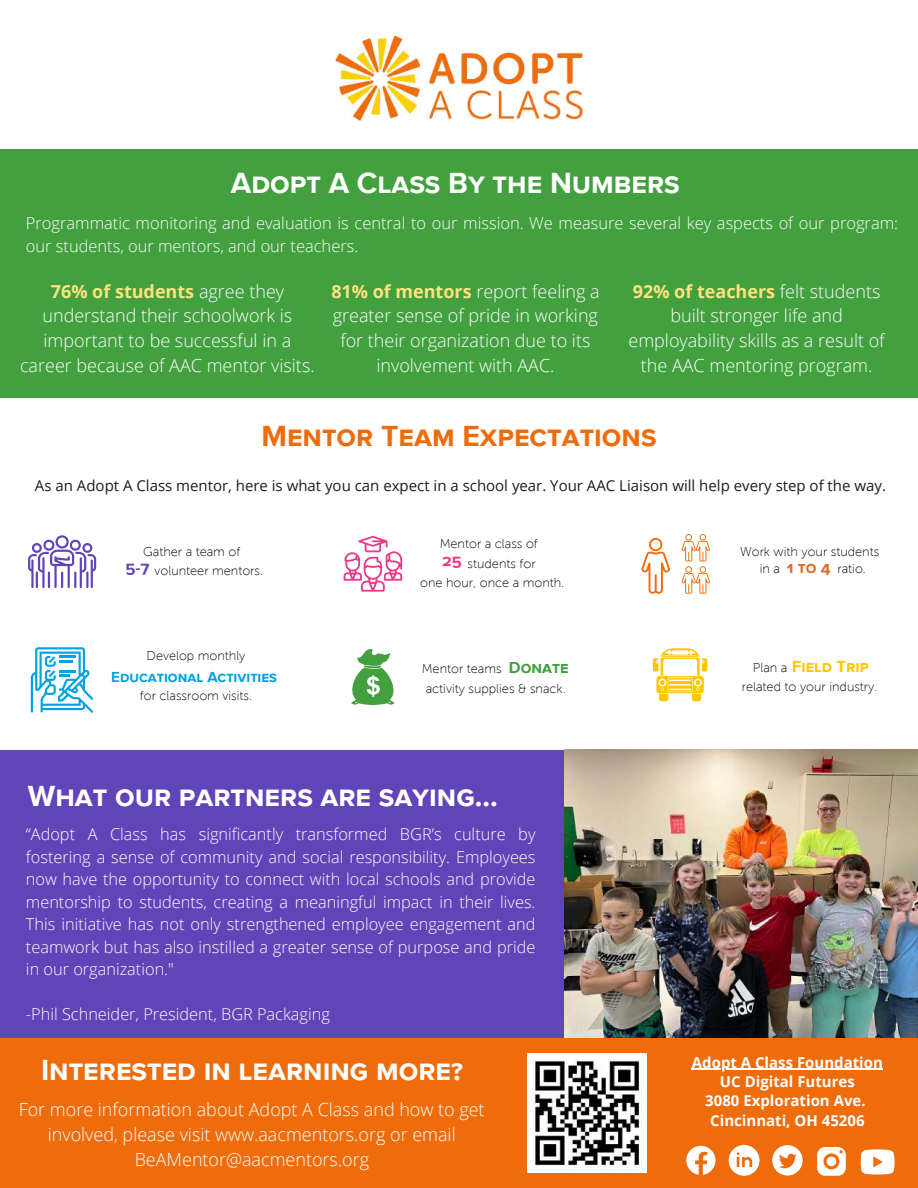
<style>
.page{position:relative;width:918px;height:1188px;background:#fff}
.page>*{position:absolute;margin:0;border:0;box-sizing:border-box;transform-origin:0 0}
.t1{font:700 30px "Proxima Nova S";color:#fff}
.t2{font:700 30px "Proxima Nova S";color:#ee6c0c}
.t3{font:300 18px/24.8px "Open Sans";color:#fff;text-align:center}
.t4{font:300 16.5px/22.5px "Open Sans";color:#fff}
.t5{font:700 16.5px "Proxima Nova S";color:#ffc600}
.t6{font:700 16.5px "Proxima Nova S";color:#42a03f}
.t7{font:700 16.5px "Proxima Nova S";color:#de6c2d}
.t8{font:700 16.5px "Proxima Nova S";color:#6045b9}
.t9{font:300 16.35px/22.5px "Open Sans";color:#fff;text-align:justify}
.t10{font:15px "Open Sans";color:#1c1d22}
.t11{font:700 15px/20.2px "Open Sans";color:#fff;text-align:center}
.t12{font:700 15px "Proxima Nova S";color:#00a2e0}
.t13{font:12.75px/19px "Museo Sans 100";color:#000;text-align:center}
.s1{font-weight:700;color:#ffe380}
.s2{font-family:"Proxima Nova S";font-weight:700;font-size:16.5px;color:#ec3a87}
</style>
<div class="page">
<div style="left:0;top:150px;width:918px;height:248px;background:#42a03f"></div>
<div style="left:0;top:750px;width:918px;height:294px;background:#6045b9"></div>
<img style="left:564px;top:750px;width:354px;height:288px">
<div style="left:0;top:1038px;width:918px;height:150px;background:#ee6c0c"></div>
<img style="left:527px;top:1053px;width:119px;height:120px">
<svg style="left:686px;top:1146px;width:29px;height:29px"></svg>
<svg style="left:729px;top:1145px;width:30px;height:30px"></svg>
<svg style="left:772px;top:1145px;width:31px;height:31px"></svg>
<svg style="left:817px;top:1147px;width:29px;height:29px"></svg>
<svg style="left:861px;top:1149px;width:33px;height:25px"></svg>
<img style="left:335px;top:35px;width:248px;height:86px">
<svg style="left:653px;top:648px;width:54px;height:53px"></svg>
<svg style="left:351px;top:649px;width:44px;height:56px"></svg>
<svg style="left:28px;top:535px;width:68px;height:53px"></svg>
<svg style="left:344px;top:536px;width:58px;height:56px"></svg>
<svg style="left:31px;top:647px;width:62px;height:66px"></svg>
<svg style="left:641px;top:538px;width:29px;height:56px"></svg>
<svg style="left:682px;top:534px;width:28px;height:60px"></svg>
<hr style="left:692px;top:1069px;width:191px;height:1px;background:#fff">
<h1 class="t1" style="left:231px;top:170px;width:450px">Adopt A Class By the Numbers</h1>
<p class="t4" style="left:26px;top:211px;width:874px">Programmatic monitoring and evaluation is central to our mission. We measure several key aspects of our program: our students, our mentors, and our teachers.</p>
<p class="t3" style="left:20px;top:278px;width:296px"><span class="s1">76% of students</span> agree they understand their schoolwork is important to be successful in a career because of AAC mentor visits.</p>
<p class="t3" style="left:628px;top:278px;width:258px"><span class="s1">92% of teachers</span> felt students built stronger life and employability skills as a result of the AAC mentoring program.</p>
<p class="t3" style="left:331px;top:278px;width:270px"><span class="s1">81% of mentors</span> report feeling a greater sense of pride in working for their organization due to its involvement with AAC.</p>
<h1 class="t2" style="left:261px;top:422px;width:397px">Mentor Team Expectations</h1>
<p class="t10" style="left:35px;top:475px;width:853px">As an Adopt A Class mentor, here is what you can expect in a school year. Your AAC Liaison will help every step of the way.</p>
<p class="t13" style="left:143px;top:542px;width:99px">Gather a team of</p>
<p class="t8" style="left:125px;top:560px;width:25px">5-7</p>
<p class="t13" style="left:155px;top:561px;width:110px">volunteer mentors.</p>
<p class="t13" style="left:147px;top:646px;width:100px">Develop monthly</p>
<p class="t12" style="left:111px;top:670px;width:167px">Educational Activities</p>
<p class="t13" style="left:140px;top:686px;width:114px">for classroom visits.</p>
<p class="t13" style="left:440px;top:534px;width:100px">Mentor a class of</p>
<p class="t13" style="left:420px;top:553px;width:146px"><span class="s2">25</span> students for<br>one hour, once a month.</p>
<p class="t6" style="left:509px;top:660px;width:61px">Donate</p>
<p class="t13" style="left:426px;top:679px;width:142px">activity supplies &amp; snack.</p>
<p class="t13" style="left:422px;top:659px;width:81px">Mentor teams</p>
<h1 class="t1" style="left:28px;top:782px;width:472px">What our partners are saying...</h1>
<p class="t9" style="left:26px;top:823px;width:511px">“Adopt A Class has significantly transformed BGR’s culture by fostering a sense of community and social responsibility. Employees now have the opportunity to connect with local schools and provide mentorship to students, creating a meaningful impact in their lives.<br>This initiative has not only strengthened employee engagement and teamwork but has also instilled a greater sense of purpose and pride in our organization."</p>
<p class="t9" style="left:26px;top:1003px;width:306px">-Phil Schneider, President, BGR Packaging</p>
<h1 class="t1" style="left:41px;top:1056px;width:423px">Interested in learning more?</h1>
<p class="t3" style="left:19px;top:1097px;width:467px">For more information about Adopt A Class and how to get involved, please visit www.aacmentors.org or email<br>BeAMentor@aacmentors.org</p>
<p class="t13" style="left:740px;top:542px;width:141px">Work with your students</p>
<p class="t7" style="left:787px;top:560px;width:45px">1to4</p>
<p class="t13" style="left:760px;top:559px;width:22px">in a</p>
<p class="t13" style="left:837px;top:559px;width:30px">ratio.</p>
<p class="t5" style="left:792px;top:659px;width:78px">Field Trip</p>
<p class="t13" style="left:753px;top:658px;width:36px">Plan a</p>
<p class="t13" style="left:742px;top:676px;width:137px">related to your industry.</p>
<p class="t11" style="left:692px;top:1052px;width:193px;line-height:19.4px">Adopt A Class Foundation<br>UC Digital Futures</p>
<p class="t11" style="left:705px;top:1090px;width:162px">3080 Exploration Ave.<br>Cincinnati, OH 45206</p>
</div>
